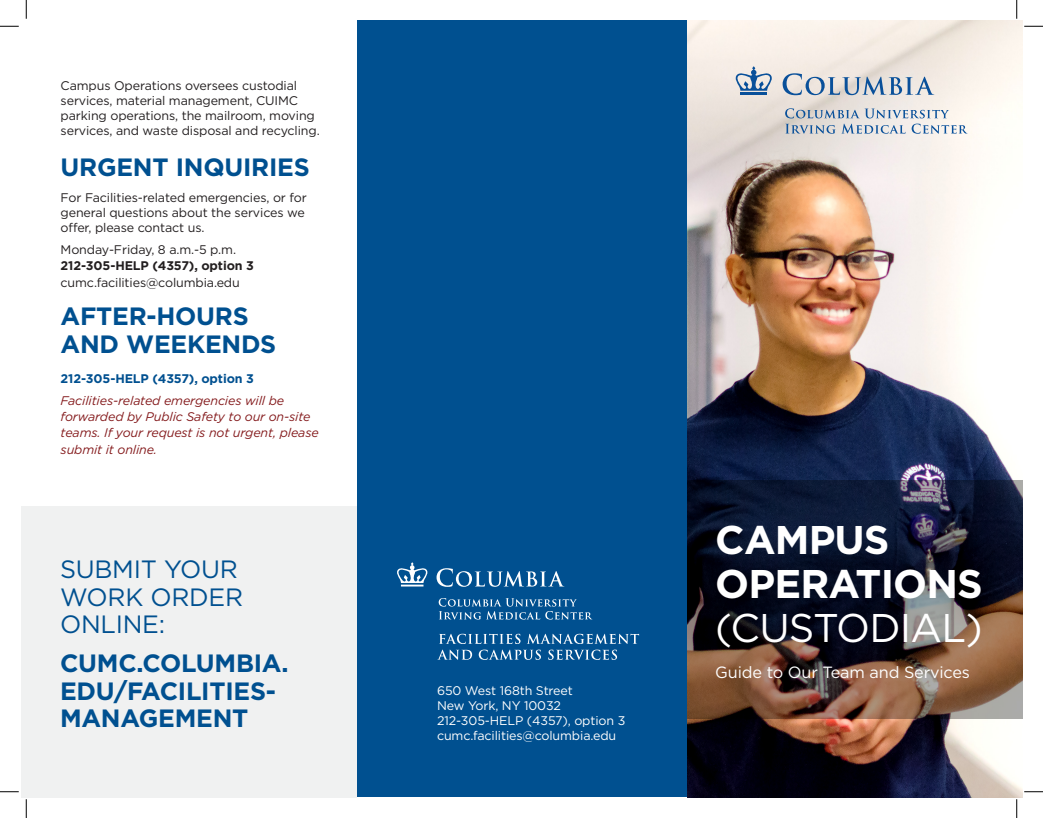
<style>
.page{position:relative;width:1043px;height:818px;background:#fff}
.page>*{position:absolute;margin:0;border:0;box-sizing:border-box;transform-origin:0 0}
.t1{font:700 40px/44.1px "Gotham";letter-spacing:-.02em;color:#fff}
.t2{font:40px "Gotham";letter-spacing:-.02em;color:#fff}
.t3{font:700 25px/27.5px "Gotham";letter-spacing:-.01em;color:#005090}
.t4{font:25px/27.5px "Gotham";letter-spacing:-.01em;color:#005090}
.t5{font:16.25px "Gotham";letter-spacing:-.01em;color:#fff}
.t6{font:12.5px/15px "Gotham";letter-spacing:-.01em;color:#231f20}
.t7{font:italic 12.5px/16.2px "Gotham";letter-spacing:-.01em;color:#841a1c}
.t8{font:12.5px/15px "Gotham";letter-spacing:-.01em;color:#fff}
.t9{font:700 12.5px "Gotham";letter-spacing:-.01em;color:#231f20}
.t10{font:700 12.5px "Gotham";letter-spacing:-.01em;color:#005090}
</style>
<div class="page">
<div style="left:21px;top:506px;width:335px;height:291px;background:#f0f1f1"></div>
<div style="left:357px;top:21px;width:330px;height:776px;background:#005090"></div>
<img style="left:687px;top:21px;width:335px;height:776px">
<img style="left:687px;top:480px;width:335px;height:238px">
<svg style="left:785px;top:108px;width:164px;height:10px;background:#b6c1cd"></svg>
<svg style="left:785px;top:124px;width:50px;height:10px"></svg>
<svg style="left:841px;top:124px;width:64px;height:10px"></svg>
<svg style="left:911px;top:124px;width:56px;height:10px"></svg>
<hr style="left:740px;top:93px;width:27px;height:2px;background:#09509a">
<svg style="left:733px;top:66px;width:41px;height:25px"></svg>
<svg style="left:782px;top:73px;width:152px;height:22px;background:#b6c0cc"></svg>
<svg style="left:438px;top:598px;width:154px;height:21px"></svg>
<svg style="left:397px;top:562px;width:167px;height:25px"></svg>
<svg style="left:438px;top:633px;width:201px;height:26px"></svg>
<svg style="left:0;top:25px;width:19px;height:2px"></svg>
<svg style="left:1024px;top:25px;width:18px;height:2px"></svg>
<svg style="left:0;top:791px;width:19px;height:1px"></svg>
<svg style="left:1024px;top:791px;width:18px;height:1px"></svg>
<svg style="left:25px;top:0;width:2px;height:19px"></svg>
<svg style="left:25px;top:799px;width:2px;height:19px"></svg>
<svg style="left:1016px;top:0;width:1px;height:19px"></svg>
<svg style="left:1016px;top:799px;width:1px;height:19px"></svg>
<p class="t6" style="left:61px;top:77px;width:261px">Campus Operations oversees custodial services, material management, CUIMC parking operations, the mailroom, moving services, and waste disposal and recycling.</p>
<h2 class="t3" style="left:61px;top:152px;width:250px">URGENT INQUIRIES</h2>
<p class="t6" style="left:61px;top:190px;width:248px">For Facilities-related emergencies, or for general questions about the services we offer, please contact us.</p>
<p class="t6" style="left:61px;top:242px;width:177px">Monday-Friday, 8 a.m.-5 p.m.</p>
<p class="t9" style="left:61px;top:258px;width:195px">212-305-HELP (4357), option 3</p>
<p class="t6" style="left:61px;top:274px;width:181px">cumc.facilities@columbia.edu</p>
<h2 class="t3" style="left:61px;top:302px;width:217px">AFTER-HOURS<br>AND WEEKENDS</h2>
<p class="t10" style="left:61px;top:371px;width:195px">212-305-HELP (4357), option 3</p>
<p class="t7" style="left:61px;top:392px;width:260px">Facilities-related emergencies will be forwarded by Public Safety to our on-site teams. If your request is not urgent, please submit it online.</p>
<h2 class="t4" style="left:60px;top:555px;width:185px">SUBMIT YOUR<br>WORK ORDER<br>ONLINE:</h2>
<h2 class="t3" style="left:60px;top:649px;width:230px">CUMC.COLUMBIA.<br>EDU/FACILITIES-<br>MANAGEMENT</h2>
<p class="t8" style="left:437px;top:682px;width:190px">650 West 168th Street<br>New York, NY 10032<br>212-305-HELP (4357), option 3 cumc.facilities@columbia.edu</p>
<h1 class="t1" style="left:715px;top:516px;width:269px">CAMPUS<br>OPERATIONS</h1>
<h1 class="t2" style="left:715px;top:605px;width:269px">(CUSTODIAL)</h1>
<h3 class="t5" style="left:715px;top:663px;width:256px">Guide to Our Team and Services</h3>
</div>
